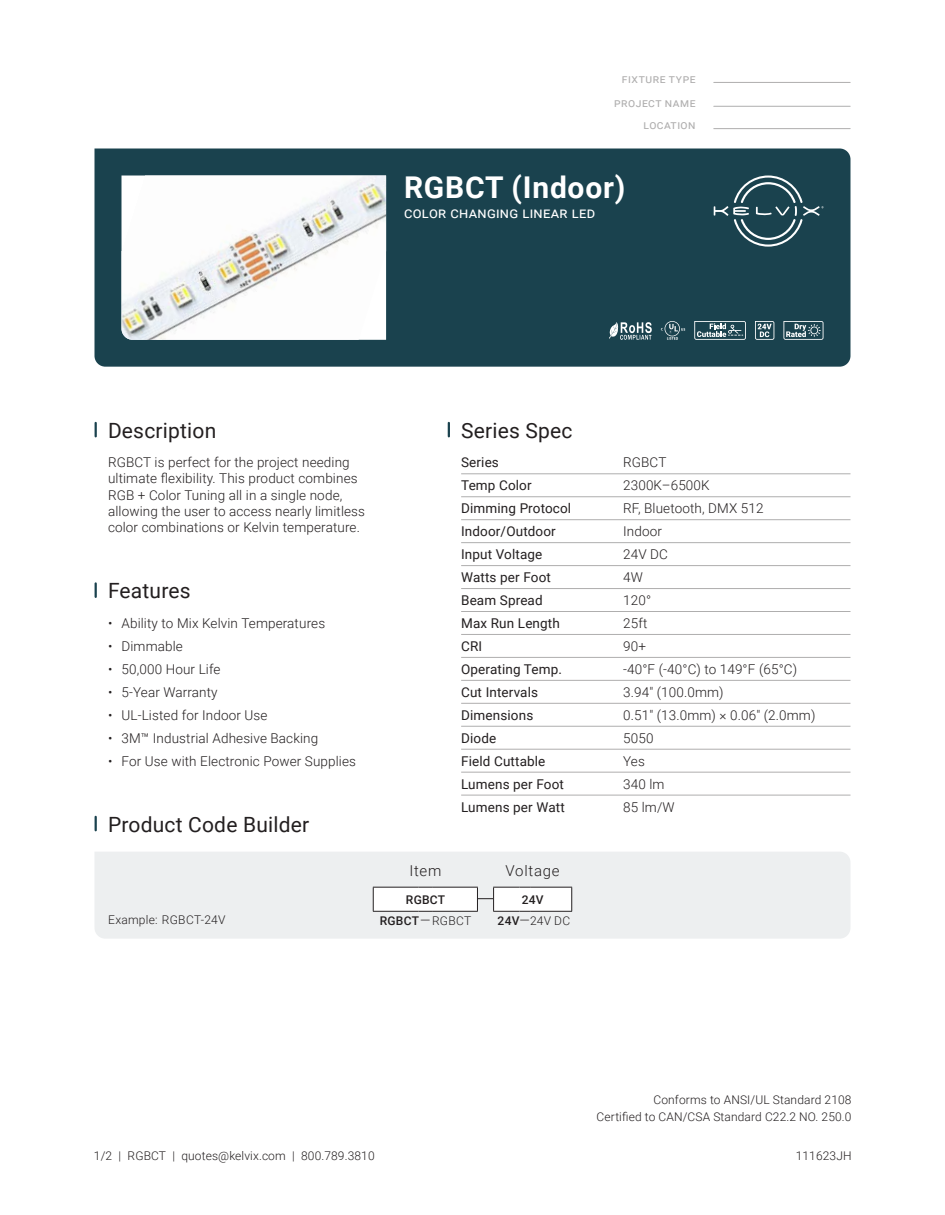
<style>
.page{position:relative;width:945px;height:1215px;background:#fff}
.page>*{position:absolute;margin:0;border:0;box-sizing:border-box;transform-origin:0 0}
.t1{font:700 30px "Roboto";letter-spacing:.025em;color:#fff}
.t2{font:21px "Roboto";letter-spacing:.01em;color:#231f20}
.t3{font:15px "Roboto";letter-spacing:.02em;color:#fff}
.t4{font:300 15px "Roboto";letter-spacing:.055em;color:#231f20}
.t5{font:300 13.5px/16.2px "Roboto";letter-spacing:.01em;color:#231f20}
.t6{font:13.5px "Roboto";letter-spacing:.01em;color:#231f20}
.t7{font:300 12px/16.5px "Roboto";letter-spacing:.01em;color:#231f20;text-align:right}
.t8{font:12px "Roboto";letter-spacing:.04em;color:#afaeae}
.t9{font:500 12px/21.5px "Roboto";letter-spacing:.02em;color:#231f20;text-align:center}
.s1{font-weight:300;font-size:13.5px}
.s2{font-weight:300}
</style>
<div class="page">
<div style="left:95px;top:852px;width:755px;height:87px;background:#edeff0"></div>
<hr style="left:390px;top:898px;width:147px;height:1px;background:#231f20">
<div style="left:494px;top:887px;width:78px;height:24px;background:#fff"></div>
<svg style="left:571px;top:888px;width:1px;height:23px"></svg>
<hr style="left:530px;top:911px;width:42px;height:1px;background:#231f20">
<svg style="left:493px;top:887px;width:37px;height:25px"></svg>
<hr style="left:530px;top:887px;width:42px;height:1px;background:#231f20">
<div style="left:373px;top:887px;width:104px;height:24px;background:#fff"></div>
<svg style="left:373px;top:888px;width:1px;height:23px"></svg>
<svg style="left:477px;top:888px;width:1px;height:23px"></svg>
<hr style="left:373px;top:911px;width:46px;height:1px;background:#231f20">
<svg style="left:419px;top:911px;width:13px;height:1px"></svg>
<hr style="left:432px;top:911px;width:46px;height:1px;background:#231f20">
<hr style="left:373px;top:887px;width:46px;height:1px;background:#231f20">
<svg style="left:419px;top:887px;width:13px;height:1px"></svg>
<hr style="left:432px;top:887px;width:46px;height:1px;background:#231f20">
<svg style="left:95px;top:817px;width:2px;height:13px"></svg>
<div style="left:94px;top:148px;width:756px;height:219px;background:#1a424e"></div>
<img style="left:122px;top:176px;width:264px;height:164px">
<svg style="left:714px;top:176px;width:109px;height:71px;background:#365964"></svg>
<svg style="left:95px;top:583px;width:2px;height:14px"></svg>
<svg style="left:448px;top:423px;width:2px;height:13px"></svg>
<hr style="left:461px;top:474px;width:389px;height:1px;background:#afaeae">
<hr style="left:461px;top:496px;width:389px;height:1px;background:#afaeae">
<hr style="left:461px;top:519px;width:389px;height:1px;background:#afaeae">
<hr style="left:461px;top:542px;width:389px;height:1px;background:#afaeae">
<hr style="left:461px;top:565px;width:389px;height:1px;background:#afaeae">
<hr style="left:461px;top:588px;width:389px;height:1px;background:#afaeae">
<hr style="left:461px;top:611px;width:389px;height:1px;background:#afaeae">
<hr style="left:461px;top:634px;width:389px;height:1px;background:#afaeae">
<hr style="left:461px;top:657px;width:389px;height:1px;background:#afaeae">
<hr style="left:461px;top:680px;width:389px;height:1px;background:#afaeae">
<hr style="left:461px;top:703px;width:389px;height:1px;background:#afaeae">
<hr style="left:461px;top:726px;width:389px;height:1px;background:#afaeae">
<hr style="left:461px;top:749px;width:389px;height:1px;background:#afaeae">
<hr style="left:461px;top:772px;width:389px;height:1px;background:#afaeae">
<hr style="left:461px;top:795px;width:389px;height:1px;background:#afaeae">
<hr style="left:714px;top:82px;width:136px;height:1px;background:#afaeae">
<hr style="left:714px;top:106px;width:136px;height:1px;background:#afaeae">
<hr style="left:714px;top:128px;width:136px;height:1px;background:#afaeae">
<svg style="left:95px;top:423px;width:2px;height:13px"></svg>
<svg style="left:609px;top:321px;width:43px;height:19px"></svg>
<svg style="left:694px;top:321px;width:52px;height:19px"></svg>
<svg style="left:755px;top:321px;width:19px;height:19px"></svg>
<svg style="left:783px;top:321px;width:40px;height:19px"></svg>
<svg style="left:661px;top:321px;width:24px;height:19px"></svg>
<p class="t8" style="left:622px;top:70px;width:75px">fixture type</p>
<p class="t8" style="left:614px;top:94px;width:83px">project name</p>
<h1 class="t1" style="left:404px;top:166px;width:223px">RGBCT (Indoor)</h1>
<p class="t3" style="left:404px;top:202px;width:193px">color changing linear led</p>
<p class="t8" style="left:643px;top:116px;width:54px">location</p>
<h2 class="t2" style="left:108px;top:415px;width:110px">Description</h2>
<p class="t5" style="left:108px;top:454px;width:259px">RGBCT is perfect for the project needing ultimate flexibility. This product combines RGB + Color Tuning all in a single node, allowing the user to access nearly limitless color combinations or Kelvin temperature.</p>
<h2 class="t2" style="left:108px;top:576px;width:84px">Features</h2>
<p class="t5" style="left:108px;top:614px;width:219px">• Ability to Mix Kelvin Temperatures</p>
<p class="t5" style="left:108px;top:637px;width:76px">• Dimmable</p>
<p class="t5" style="left:108px;top:660px;width:114px">• 50,000 Hour Life</p>
<p class="t5" style="left:108px;top:683px;width:111px">• 5-Year Warranty</p>
<p class="t5" style="left:108px;top:706px;width:161px">• UL-Listed for Indoor Use</p>
<p class="t5" style="left:108px;top:729px;width:212px">• 3M™ Industrial Adhesive Backing</p>
<p class="t5" style="left:108px;top:752px;width:250px">• For Use with Electronic Power Supplies</p>
<h2 class="t2" style="left:108px;top:809px;width:203px">Product Code Builder</h2>
<p class="t7" style="left:108px;top:911px;width:119px">Example: RGBCT-24V</p>
<h2 class="t2" style="left:461px;top:415px;width:113px">Series Spec</h2>
<p class="t6" style="left:461px;top:453px;width:39px">Series</p>
<p class="t5" style="left:623px;top:454px;width:45px">RGBCT</p>
<p class="t6" style="left:461px;top:476px;width:72px">Temp Color</p>
<p class="t5" style="left:623px;top:477px;width:88px">2300K–6500K</p>
<p class="t6" style="left:461px;top:499px;width:112px">Dimming Protocol</p>
<p class="t5" style="left:623px;top:500px;width:142px">RF, Bluetooth, DMX 512</p>
<p class="t6" style="left:461px;top:522px;width:96px">Indoor/Outdoor</p>
<p class="t5" style="left:623px;top:523px;width:40px">Indoor</p>
<p class="t6" style="left:461px;top:545px;width:83px">Input Voltage</p>
<p class="t5" style="left:623px;top:546px;width:46px">24V DC</p>
<p class="t6" style="left:461px;top:568px;width:91px">Watts per Foot</p>
<p class="t5" style="left:623px;top:569px;width:21px">4W</p>
<p class="t6" style="left:461px;top:591px;width:83px">Beam Spread</p>
<p class="t5" style="left:623px;top:592px;width:29px">120°</p>
<p class="t6" style="left:461px;top:614px;width:100px">Max Run Length</p>
<p class="t5" style="left:623px;top:615px;width:26px">25ft</p>
<p class="t6" style="left:461px;top:637px;width:23px">CRI</p>
<p class="t5" style="left:623px;top:637px;width:24px">90+</p>
<p class="t6" style="left:461px;top:660px;width:102px">Operating Temp.</p>
<p class="t5" style="left:623px;top:660px;width:175px">-40°F (-40°C) to 149°F (65°C)</p>
<p class="t6" style="left:461px;top:683px;width:79px">Cut Intervals</p>
<p class="t5" style="left:623px;top:683px;width:102px">3.94" (100.0mm)</p>
<p class="t6" style="left:461px;top:705px;width:74px">Dimensions</p>
<p class="t5" style="left:623px;top:706px;width:194px">0.51" (13.0mm) × 0.06" (2.0mm)</p>
<p class="t6" style="left:461px;top:728px;width:37px">Diode</p>
<p class="t5" style="left:623px;top:729px;width:32px">5050</p>
<p class="t6" style="left:461px;top:751px;width:86px">Field Cuttable</p>
<p class="t5" style="left:623px;top:752px;width:23px">Yes</p>
<p class="t6" style="left:461px;top:774px;width:104px">Lumens per Foot</p>
<p class="t5" style="left:623px;top:775px;width:43px">340 lm</p>
<p class="t6" style="left:461px;top:797px;width:105px">Lumens per Watt</p>
<p class="t5" style="left:623px;top:798px;width:53px">85 lm/W</p>
<p class="t4" style="left:409px;top:861px;width:33px">Item</p>
<p class="t9" style="left:380px;top:888px;width:93px">RGBCT<br>RGBCT<span class="s1">—</span><span class="s2">RGBCT</span></p>
<p class="t4" style="left:506px;top:861px;width:56px">Voltage</p>
<p class="t9" style="left:498px;top:888px;width:74px">24V<br>24V<span class="s1">—</span><span class="s2">24V DC</span></p>
<p class="t7" style="left:597px;top:1091px;width:256px">Conforms to ANSI/UL Standard 2108<br>Certified to CAN/CSA Standard C22.2 NO. 250.0</p>
<p class="t7" style="left:94px;top:1147px;width:282px">1/2 | RGBCT | quotes@kelvix.com | 800.789.3810</p>
<p class="t7" style="left:796px;top:1147px;width:57px">111623JH</p>
</div>
